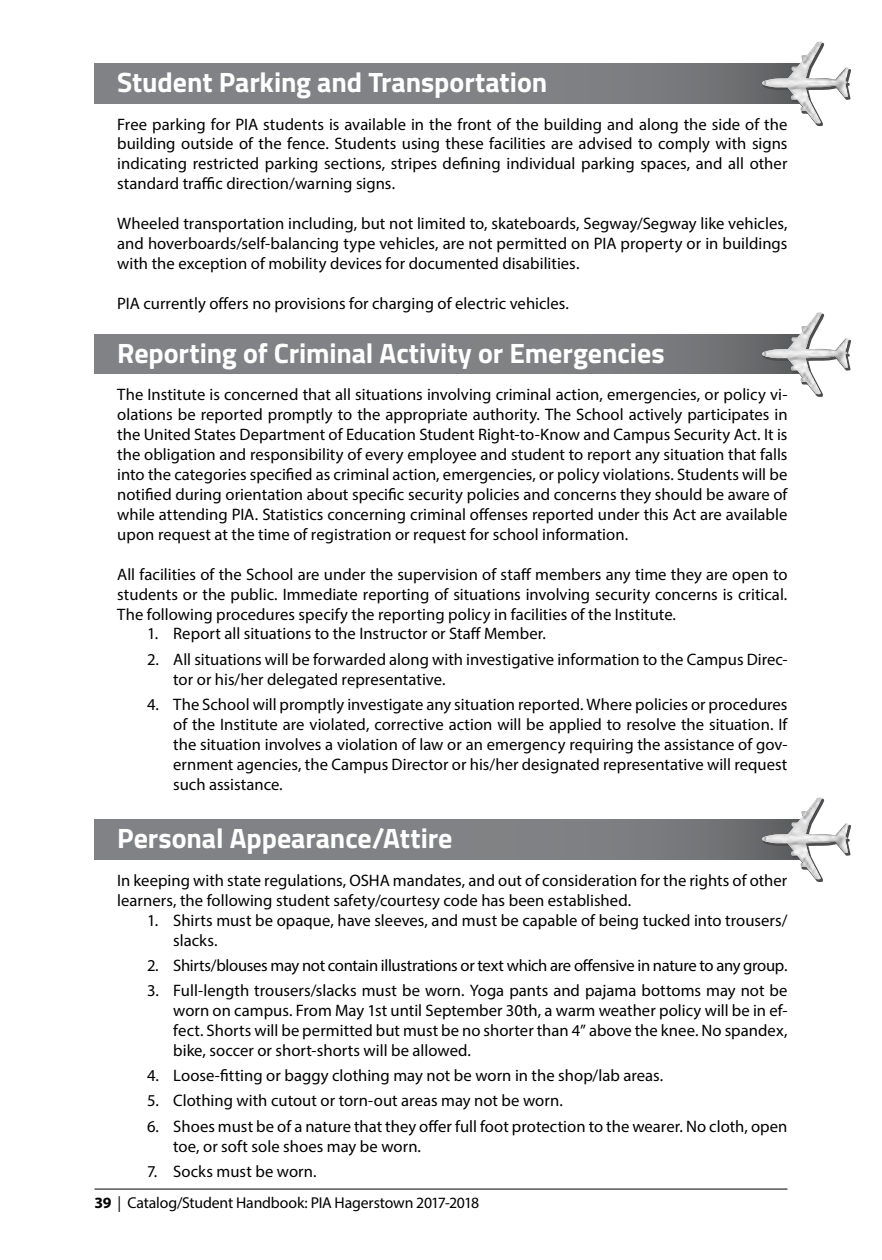
<style>
.page{position:relative;width:882px;height:1260px;background:#fff}
.page>*{position:absolute;margin:0;border:0;box-sizing:border-box;transform-origin:0 0}
.t1{font:700 28px "Titillium Web";letter-spacing:-.005em;color:#fff}
.t2{font:16.62px/19.9px "Myriad Pro";color:#000;text-align:justify}
.t3{font:16.62px "Myriad Pro";letter-spacing:-.02em;color:#000}
.t4{font:15.75px "Myriad Pro";letter-spacing:-.01em;color:#000}
.s1{font-weight:700}
</style>
<div class="page">
<hr style="left:94px;top:1189px;width:694px;height:1px;background:#000">
<div style="left:94px;top:820px;width:710px;height:39px;background:linear-gradient(to right,#848689,#757779)"></div>
<svg style="left:815px;top:825px;width:36px;height:57px"></svg>
<img style="left:762px;top:797px;width:87px;height:82px">
<div style="left:94px;top:335px;width:710px;height:39px;background:linear-gradient(to right,#848689,#757779)"></div>
<svg style="left:815px;top:339px;width:36px;height:58px"></svg>
<img style="left:762px;top:312px;width:87px;height:82px">
<div style="left:94px;top:64px;width:710px;height:39px;background:linear-gradient(to right,#848689,#757779)"></div>
<svg style="left:815px;top:69px;width:36px;height:58px"></svg>
<img style="left:762px;top:42px;width:87px;height:81px">
<h1 class="t1" style="left:117px;top:61px;width:432px">Student Parking and Transportation</h1>
<p class="t2" style="left:117px;top:114px;width:672px">Free parking for PIA students is available in the front of the building and along the side of the building outside of the fence. Students using these facilities are advised to comply with signs indicating restricted parking sections, stripes defining individual parking spaces, and all other standard traffic direction/warning signs.</p>
<p class="t2" style="left:117px;top:213px;width:672px">Wheeled transportation including, but not limited to, skateboards, Segway/Segway like vehicles, and hoverboards/self-balancing type vehicles, are not permitted on PIA property or in buildings with the exception of mobility devices for documented disabilities.</p>
<p class="t2" style="left:117px;top:293px;width:453px">PIA currently offers no provisions for charging of electric vehicles.</p>
<h1 class="t1" style="left:117px;top:331px;width:549px">Reporting of Criminal Activity or Emergencies</h1>
<p class="t2" style="left:117px;top:384px;width:672px">The Institute is concerned that all situations involving criminal action, emergencies, or policy vi&shy;olations be reported promptly to the appropriate authority. The School actively participates in the United States Department of Education Student Right-to-Know and Campus Security Act. It is the obligation and responsibility of every employee and student to report any situation that falls into the categories specified as criminal action, emergencies, or policy violations. Students will be notified during orientation about specific security policies and concerns they should be aware of while attending PIA. Statistics concerning criminal offenses reported under this Act are available upon request at the time of registration or request for school information.</p>
<p class="t2" style="left:117px;top:564px;width:672px">All facilities of the School are under the supervision of staff members any time they are open to students or the public. Immediate reporting of situations involving security concerns is critical.<br>The following procedures specify the reporting policy in facilities of the Institute.</p>
<p class="t2" style="left:147px;top:624px;width:401px">1. Report all situations to the Instructor or Staff Member.</p>
<p class="t2" style="left:173px;top:649px;width:616px;text-indent:-26px">2. All situations will be forwarded along with investigative information to the Campus Direc&shy;tor or his/her delegated representative.</p>
<p class="t2" style="left:173px;top:694px;width:616px;text-indent:-26px">4. The School will promptly investigate any situation reported. Where policies or procedures of the Institute are violated, corrective action will be applied to resolve the situation. If the situation involves a violation of law or an emergency requiring the assistance of gov&shy;ernment agencies, the Campus Director or his/her designated representative will request such assistance.</p>
<h1 class="t1" style="left:117px;top:817px;width:337px">Personal Appearance/Attire</h1>
<p class="t2" style="left:117px;top:870px;width:672px">In keeping with state regulations, OSHA mandates, and out of consideration for the rights of other learners, the following student safety/courtesy code has been established.</p>
<p class="t2" style="left:173px;top:910px;width:616px;text-indent:-26px">1. Shirts must be opaque, have sleeves, and must be capable of being tucked into trousers/ slacks.</p>
<p class="t3" style="left:147px;top:955px;width:642px">2. Shirts/blouses may not contain illustrations or text which are offensive in nature to any group.</p>
<p class="t2" style="left:173px;top:980px;width:616px;text-indent:-26px">3. Full-length trousers/slacks must be worn. Yoga pants and pajama bottoms may not be worn on campus. From May 1st until September 30th, a warm weather policy will be in ef&shy;fect. Shorts will be permitted but must be no shorter than 4” above the knee. No spandex, bike, soccer or short-shorts will be allowed.</p>
<p class="t2" style="left:147px;top:1065px;width:518px">4. Loose-fitting or baggy clothing may not be worn in the shop/lab areas.</p>
<p class="t2" style="left:147px;top:1091px;width:417px">5. Clothing with cutout or torn-out areas may not be worn.</p>
<p class="t2" style="left:173px;top:1116px;width:616px;text-indent:-26px">6. Shoes must be of a nature that they offer full foot protection to the wearer. No cloth, open toe, or soft sole shoes may be worn.</p>
<p class="t2" style="left:147px;top:1161px;width:171px">7. Socks must be worn.</p>
<p class="t4" style="left:94px;top:1193px;width:386px"><span class="s1">39</span> | Catalog/Student Handbook: PIA Hagerstown 2017-2018</p>
</div>
